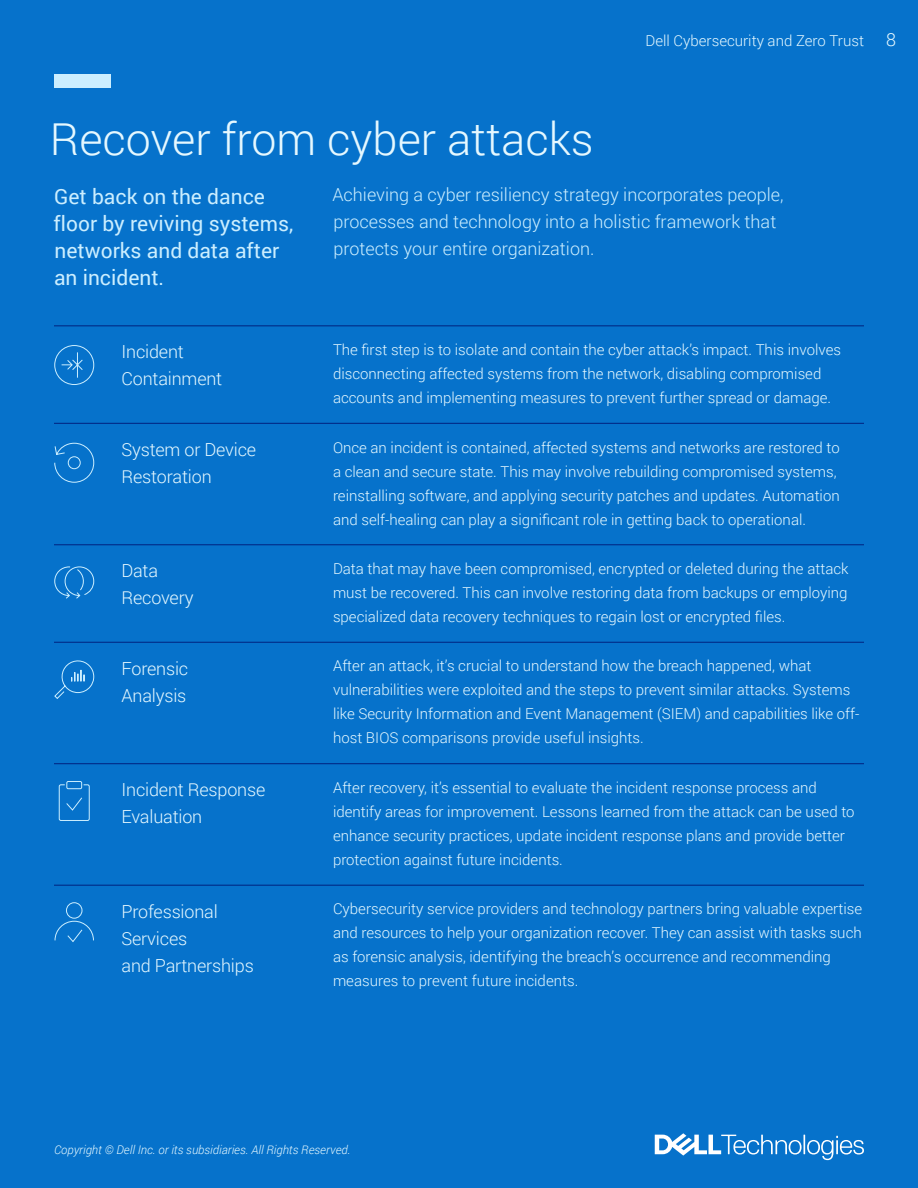
<style>
.page{position:relative;width:918px;height:1188px;background:#0672cb}
.page>*{position:absolute;margin:0;border:0;box-sizing:border-box;transform-origin:0 0}
.t1{font:300 45px "Roboto";color:#e5f8ff}
.t2{font:21px/27px "Roboto";color:#cbeeff}
.t3{font:300 18px/27px "Roboto";letter-spacing:-.01em;color:#e5f8ff}
.t4{font:300 18px/27px "Roboto";color:#cbeeff}
.t5{font:300 15px/24px "Roboto";color:#e5f8ff}
.t6{font:italic 300 12px "Roboto";color:#e5f8ff}
.s1{font-size:18px}
</style>
<div class="page">
<div style="left:54px;top:74px;width:57px;height:14px;background:#cbeeff"></div>
<svg style="left:54px;top:902px;width:40px;height:40px"></svg>
<svg style="left:54px;top:660px;width:41px;height:39px"></svg>
<svg style="left:54px;top:442px;width:41px;height:41px"></svg>
<svg style="left:54px;top:566px;width:41px;height:33px"></svg>
<svg style="left:59px;top:781px;width:31px;height:40px"></svg>
<svg style="left:54px;top:345px;width:41px;height:40px"></svg>
<svg style="left:655px;top:1133px;width:209px;height:27px"></svg>
<hr style="left:54px;top:326px;width:279px;height:1px;background:#00227f">
<hr style="left:333px;top:326px;width:531px;height:1px;background:#00227f">
<hr style="left:54px;top:423px;width:279px;height:1px;background:#00227f">
<hr style="left:333px;top:423px;width:531px;height:1px;background:#00227f">
<hr style="left:54px;top:545px;width:279px;height:1px;background:#00227f">
<hr style="left:333px;top:545px;width:531px;height:1px;background:#00227f">
<hr style="left:54px;top:642px;width:279px;height:1px;background:#00227f">
<hr style="left:333px;top:642px;width:531px;height:1px;background:#00227f">
<hr style="left:54px;top:763px;width:279px;height:1px;background:#00227f">
<hr style="left:333px;top:763px;width:531px;height:1px;background:#00227f">
<hr style="left:54px;top:885px;width:279px;height:1px;background:#00227f">
<hr style="left:333px;top:885px;width:531px;height:1px;background:#00227f">
<h1 class="t1" style="left:50px;top:108px;width:545px">Recover from cyber attacks</h1>
<p class="t5" style="left:646px;top:28px;width:252px">Dell Cybersecurity and Zero Trust <span class="s1">8</span></p>
<h2 class="t2" style="left:54px;top:182px;width:241px">Get back on the dance floor by reviving systems, networks and data after an incident.</h2>
<p class="t4" style="left:332px;top:181px;width:453px">Achieving a cyber resiliency strategy incorporates people, processes and technology into a holistic framework that protects your entire organization.</p>
<p class="t3" style="left:122px;top:338px;width:102px">Incident<br>Containment</p>
<p class="t5" style="left:333px;top:337px;width:510px">The first step is to isolate and contain the cyber attack’s impact. This involves disconnecting affected systems from the network, disabling compromised accounts and implementing measures to prevent further spread or damage.</p>
<p class="t3" style="left:122px;top:435px;width:136px">System or Device<br>Restoration</p>
<p class="t5" style="left:333px;top:435px;width:508px">Once an incident is contained, affected systems and networks are restored to a clean and secure state. This may involve rebuilding compromised systems, reinstalling software, and applying security patches and updates. Automation and self-healing can play a significant role in getting back to operational.</p>
<p class="t3" style="left:122px;top:557px;width:74px">Data<br>Recovery</p>
<p class="t5" style="left:333px;top:556px;width:517px;text-align:justify">Data that may have been compromised, encrypted or deleted during the attack must be recovered. This can involve restoring data from backups or employing specialized data recovery techniques to regain lost or encrypted files.</p>
<p class="t3" style="left:122px;top:654px;width:68px">Forensic<br>Analysis</p>
<p class="t5" style="left:333px;top:654px;width:528px">After an attack, it’s crucial to understand how the breach happened, what vulnerabilities were exploited and the steps to prevent similar attacks. Systems like Security Information and Event Management (SIEM) and capabilities like off&shy;host BIOS comparisons provide useful insights.</p>
<p class="t3" style="left:122px;top:776px;width:145px">Incident Response<br>Evaluation</p>
<p class="t5" style="left:333px;top:775px;width:523px">After recovery, it’s essential to evaluate the incident response process and identify areas for improvement. Lessons learned from the attack can be used to enhance security practices, update incident response plans and provide better protection against future incidents.</p>
<p class="t3" style="left:122px;top:897px;width:134px">Professional<br>Services<br>and Partnerships</p>
<p class="t5" style="left:333px;top:897px;width:531px">Cybersecurity service providers and technology partners bring valuable expertise and resources to help your organization recover. They can assist with tasks such as forensic analysis, identifying the breach’s occurrence and recommending measures to prevent future incidents.</p>
<p class="t6" style="left:54px;top:1142px;width:298px">Copyright © Dell Inc. or its subsidiaries. All Rights Reserved.</p>
</div>
